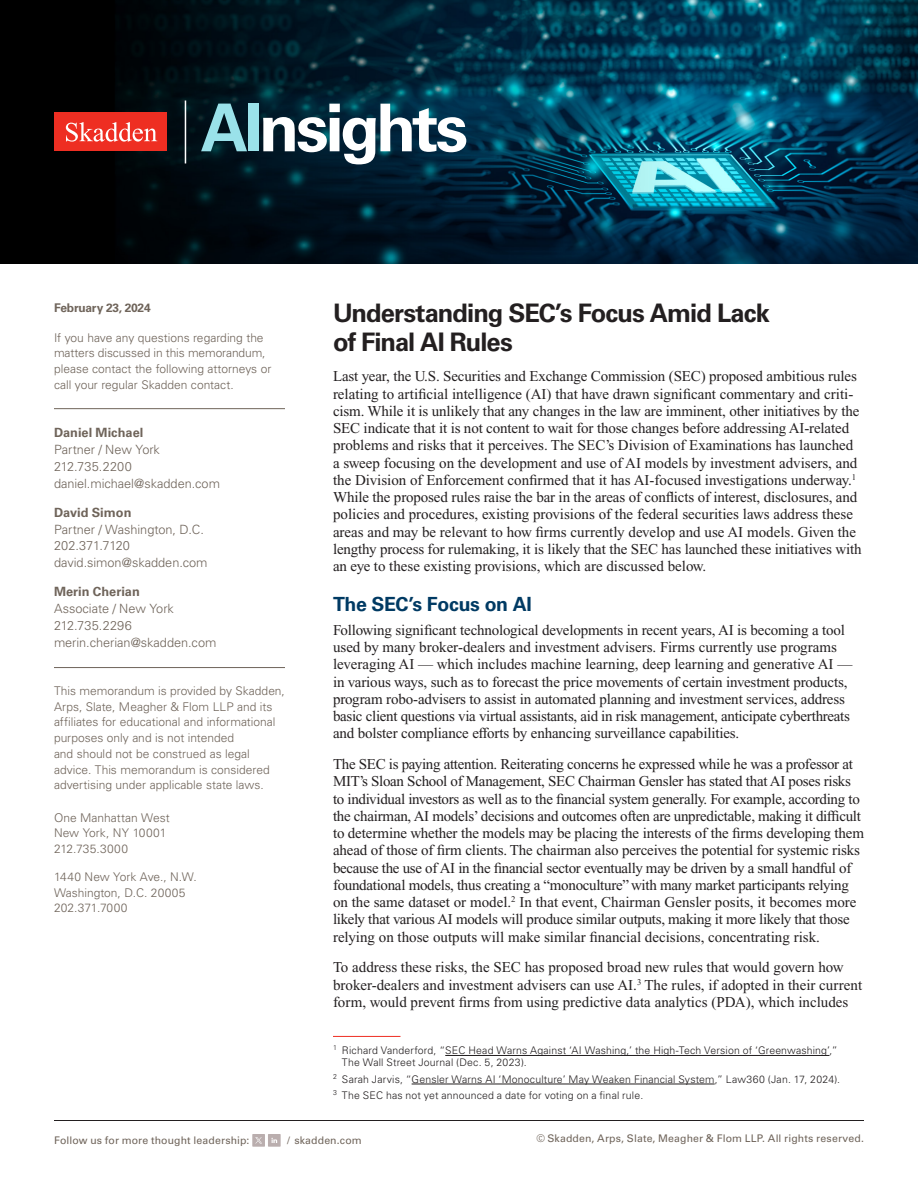
<style>
.page{position:relative;width:918px;height:1188px;background:#fff}
.page>*{position:absolute;margin:0;border:0;box-sizing:border-box;transform-origin:0 0}
.Article_Title_General_Alert__H1{font:700 66px "Univers LT Std";letter-spacing:-.055em;color:#fff}
.Article_Title__H2{font:700 25.5px/28.5px "Univers LT Std";letter-spacing:-.035em;color:#231f20}
.First_Level_Heading_Blue__H3{font:700 19.5px "Univers LT Std";letter-spacing:-.02em;color:#003a63}
.Main_Body{font:15px/17.2px "Times New Roman PS Std";letter-spacing:-.01em;color:#231f20}
.Contacts_Info{font:300 12.75px "Univers LT Std";color:#6f645a}
.Contacts_Name{font:700 12.75px "Univers LT Std";color:#6f645a}
.Sidebar_body_rule_above{font:300 12px/15.8px "Univers LT Std";color:#6f645a}
.Sidebar_body_rule_below{font:300 12px/15.8px "Univers LT Std";letter-spacing:-.005em;color:#6f645a}
.Firm_Address{font:300 12px/15.8px "Univers LT Std";color:#6f645a}
.Date{font:700 12px "Univers LT Std";letter-spacing:-.02em;color:#6f645a}
.Footnote{font:300 10.5px/12px "Univers LT Std";letter-spacing:.015em;color:#231f20}
.t1{font:10.5px "Univers LT Std";letter-spacing:.01em;color:#6f645a}
.s1{color:#9ae2ea}
</style>
<div class="page">
<hr style="left:54px;top:1120px;width:810px;height:1px;background:#231f20">
<div style="left:252px;top:1134px;width:13px;height:13px;background:#baaeae"></div>
<svg style="left:255px;top:1137px;width:7px;height:7px"></svg>
<div style="left:268px;top:1134px;width:13px;height:13px;background:#baaeae"></div>
<svg style="left:271px;top:1138px;width:6px;height:5px"></svg>
<img style="left:0;top:0;width:918px;height:263px">
<hr style="left:185px;top:101px;width:1px;height:62px;background:#fff">
<hr style="left:54px;top:408px;width:231px;height:1px;background:#6f645a">
<hr style="left:54px;top:667px;width:231px;height:1px;background:#6f645a">
<hr style="left:333px;top:1036px;width:67px;height:1px;background:#ee2e22">
<hr style="left:445px;top:1055px;width:384px;height:1px;background:#231f20">
<hr style="left:412px;top:1084px;width:303px;height:1px;background:#231f20">
<div style="left:54px;top:112px;width:112px;height:39px;background:#ee2e22"></div>
<svg style="left:66px;top:122px;width:91px;height:20px"></svg>
<h1 class="Article_Title_General_Alert__H1" style="left:201px;top:89px;width:269px"><span class="s1">AI</span>nsights</h1>
<p class="Date" style="left:54px;top:301px;width:98px">February 23, 2024</p>
<p class="Sidebar_body_rule_below" style="left:54px;top:329px;width:219px">If you have any questions regarding the matters discussed in this memorandum, please contact the following attorneys or call your regular Skadden contact.</p>
<p class="Contacts_Name" style="left:54px;top:425px;width:91px">Daniel Michael</p>
<p class="Contacts_Info" style="left:54px;top:442px;width:108px">Partner / New York</p>
<p class="Contacts_Info" style="left:54px;top:459px;width:79px">212.735.2200</p>
<p class="Contacts_Info" style="left:54px;top:476px;width:168px">daniel.michael@skadden.com</p>
<p class="Contacts_Name" style="left:54px;top:505px;width:79px">David Simon</p>
<p class="Contacts_Info" style="left:54px;top:521px;width:151px">Partner / Washington, D.C.</p>
<p class="Contacts_Info" style="left:54px;top:538px;width:78px">202.371.7120</p>
<p class="Contacts_Info" style="left:54px;top:555px;width:155px">david.simon@skadden.com</p>
<p class="Contacts_Name" style="left:54px;top:584px;width:87px">Merin Cherian</p>
<p class="Contacts_Info" style="left:54px;top:601px;width:121px">Associate / New York</p>
<p class="Contacts_Info" style="left:54px;top:618px;width:79px">212.735.2296</p>
<p class="Contacts_Info" style="left:54px;top:635px;width:164px">merin.cherian@skadden.com</p>
<p class="Sidebar_body_rule_above" style="left:54px;top:683px;width:232px">This memorandum is provided by Skadden, Arps, Slate, Meagher &amp; Flom LLP and its affiliates for educational and informational purposes only and is not intended<br>and should not be construed as legal advice. This memorandum is considered advertising under applicable state laws.</p>
<p class="Firm_Address" style="left:54px;top:810px;width:117px">One Manhattan West<br>New York, NY 10001<br>212.735.3000</p>
<p class="Firm_Address" style="left:54px;top:869px;width:144px">1440 New York Ave., N.W.<br>Washington, D.C. 20005<br>202.371.7000</p>
<h2 class="Article_Title__H2" style="left:333px;top:299px;width:438px">Understanding SEC’s Focus Amid Lack of Final AI Rules</h2>
<p class="Main_Body" style="left:333px;top:368px;width:530px">Last year, the U.S. Securities and Exchange Commission (SEC) proposed ambitious rules relating to artificial intelligence (AI) that have drawn significant commentary and criti&shy;cism. While it is unlikely that any changes in the law are imminent, other initiatives by the SEC indicate that it is not content to wait for those changes before addressing AI-related problems and risks that it perceives. The SEC’s Division of Examinations has launched a sweep focusing on the development and use of AI models by investment advisers, and the Division of Enforcement confirmed that it has AI-focused investigations underway.<sup>1<br></sup>While the proposed rules raise the bar in the areas of conflicts of interest, disclosures, and policies and procedures, existing provisions of the federal securities laws address these areas and may be relevant to how firms currently develop and use AI models. Given the lengthy process for rulemaking, it is likely that the SEC has launched these initiatives with an eye to these existing provisions, which are discussed below.</p>
<h3 class="First_Level_Heading_Blue__H3" style="left:333px;top:593px;width:200px">The SEC’s Focus on AI</h3>
<p class="Main_Body" style="left:333px;top:621px;width:521px">Following significant technological developments in recent years, AI is becoming a tool used by many broker-dealers and investment advisers. Firms currently use programs leveraging AI — which includes machine learning, deep learning and generative AI — in various ways, such as to forecast the price movements of certain investment products, program robo-advisers to assist in automated planning and investment services, address basic client questions via virtual assistants, aid in risk management, anticipate cyberthreats and bolster compliance efforts by enhancing surveillance capabilities.</p>
<p class="Main_Body" style="left:333px;top:755px;width:533px">The SEC is paying attention. Reiterating concerns he expressed while he was a professor at MIT’s Sloan School of Management, SEC Chairman Gensler has stated that AI poses risks to individual investors as well as to the financial system generally. For example, according to the chairman, AI models’ decisions and outcomes often are unpredictable, making it difficult to determine whether the models may be placing the interests of the firms developing them ahead of those of firm clients. The chairman also perceives the potential for systemic risks because the use of AI in the financial sector eventually may be driven by a small handful of foundational models, thus creating a “monoculture” with many market participants relying on the same dataset or model.<sup>2</sup> In that event, Chairman Gensler posits, it becomes more likely that various AI models will produce similar outputs, making it more likely that those relying on those outputs will make similar financial decisions, concentrating risk.</p>
<p class="Main_Body" style="left:333px;top:959px;width:531px">To address these risks, the SEC has proposed broad new rules that would govern how broker-dealers and investment advisers can use AI.<sup>3</sup> The rules, if adopted in their current form, would prevent firms from using predictive data analytics (PDA), which includes</p>
<p class="Footnote" style="left:342px;top:1045px;width:497px;text-indent:-9px"><sup>1</sup> Richard Vanderford, “SEC Head Warns Against ‘AI Washing,’ the High-Tech Version of ‘Greenwashing’,”<br>The Wall Street Journal (Dec. 5, 2023).</p>
<p class="Footnote" style="left:333px;top:1073px;width:509px"><sup>2</sup> Sarah Jarvis, “Gensler Warns AI ‘Monoculture’ May Weaken Financial System,” Law360 (Jan. 17, 2024).</p>
<p class="Footnote" style="left:333px;top:1090px;width:312px"><sup>3</sup> The SEC has not yet announced a date for voting on a final rule.</p>
<p class="t1" style="left:54px;top:1134px;width:197px">Follow us for more thought leadership:</p>
<p class="t1" style="left:536px;top:1132px;width:329px">© Skadden, Arps, Slate, Meagher &amp; Flom LLP. All rights reserved.</p>
<p class="t1" style="left:287px;top:1134px;width:76px">/ skadden.com</p>
</div>
